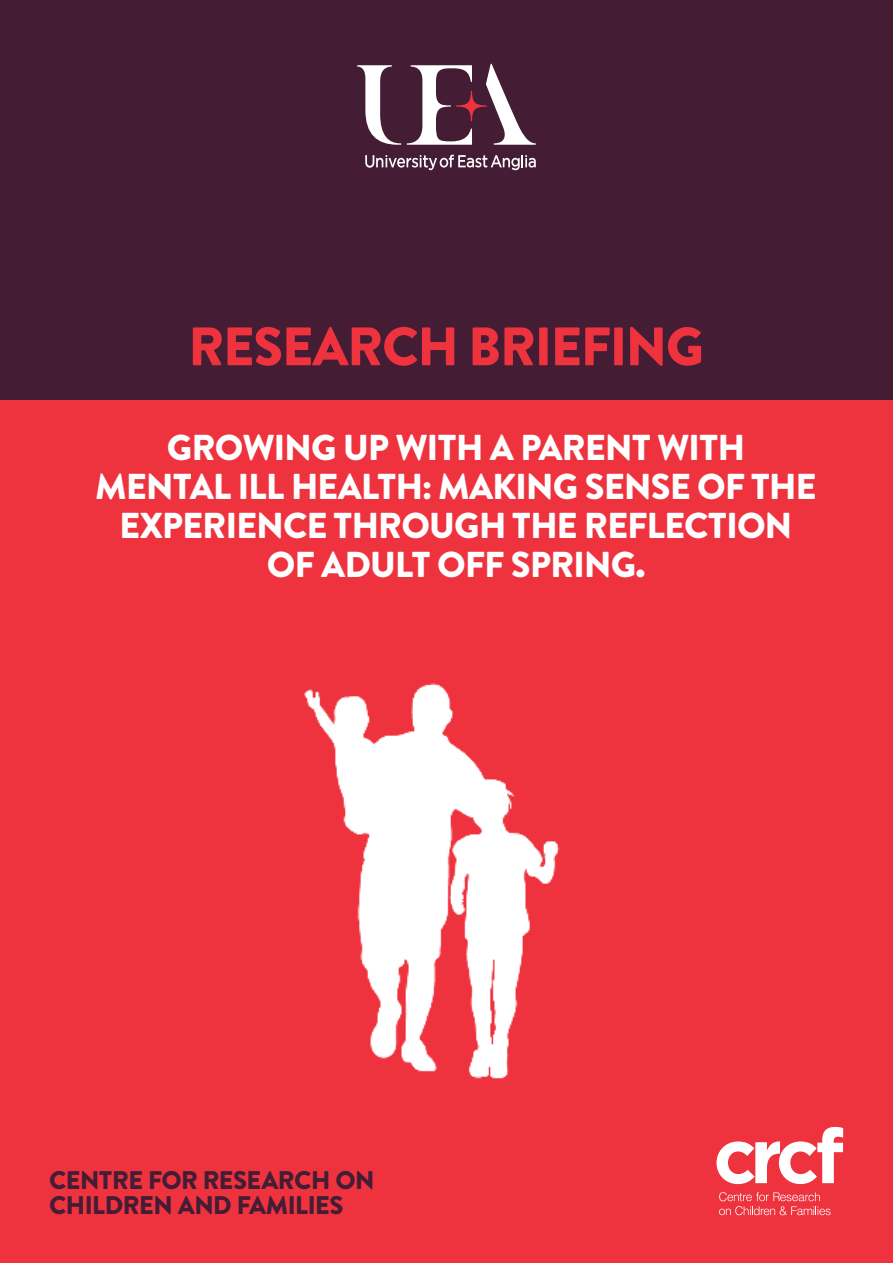
<style>
.page{position:relative;width:893px;height:1263px;background:#ee333f}
.page>*{position:absolute;margin:0;border:0;box-sizing:border-box;transform-origin:0 0}
.t1{font:900 54px "Brandon Text";letter-spacing:-.02em;color:#ee333f}
.Briefing_title__fron{font:900 36px/39px "Brandon Text";letter-spacing:-.02em;color:#fff;text-align:center}
.t2{font:900 25.5px/25.5px "Brandon Text";letter-spacing:-.02em;color:#441d35}
</style>
<div class="page">
<div style="left:0;top:0;width:893px;height:400px;background:#441d35"></div>
<svg style="left:357px;top:65px;width:44px;height:80px"></svg>
<svg style="left:456px;top:91px;width:31px;height:30px"></svg>
<svg style="left:407px;top:65px;width:65px;height:80px"></svg>
<svg style="left:486px;top:64px;width:50px;height:81px"></svg>
<svg style="left:365px;top:155px;width:171px;height:15px"></svg>
<svg style="left:719px;top:1192px;width:112px;height:23px"></svg>
<svg style="left:716px;top:1127px;width:127px;height:57px"></svg>
<img style="left:304px;top:683px;width:256px;height:396px">
<p class="t1" style="left:189px;top:308px;width:517px">RESEARCH BRIEFING</p>
<p class="Briefing_title__fron" style="left:95px;top:427px;width:723px">GROWING UP WITH A PARENT WITH<br>MENTAL ILL HEALTH: MAKING SENSE OF THE<br>EXPERIENCE THROUGH THE REFLECTION<br>OF ADULT OFF SPRING.</p>
<p class="t2" style="left:49px;top:1167px;width:327px">CENTRE FOR RESEARCH ON<br>CHILDREN AND FAMILIES</p>
</div>
